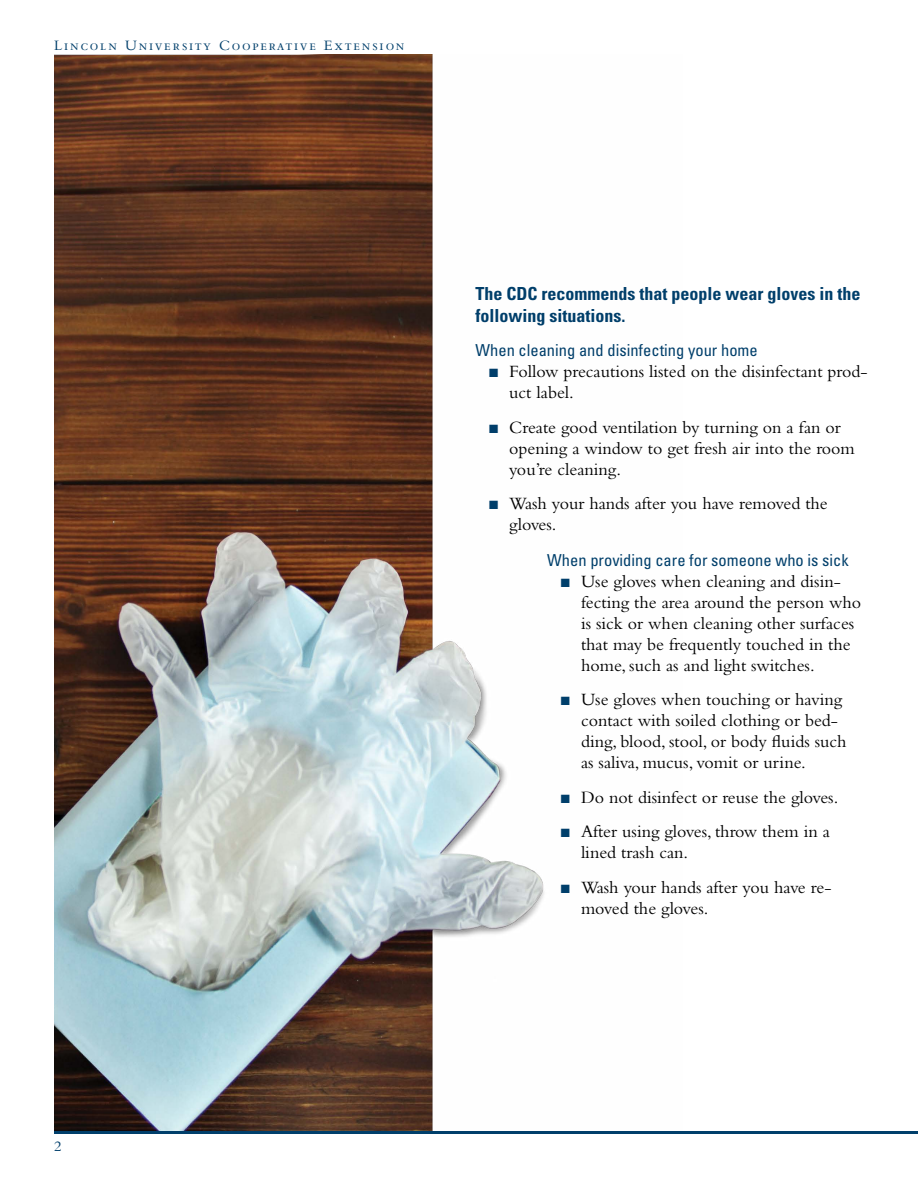
<style>
.page{position:relative;width:918px;height:1188px;background:#fff}
.page>*{position:absolute;margin:0;border:0;box-sizing:border-box;transform-origin:0 0}
.t1{font:18px/21px "Bembo Std";color:#000}
.t2{font:700 condensed 18px/21.6px "Univers LT Std";color:#003f6b}
.t3{font:condensed 16.5px "Univers LT Std";color:#003f6b}
.t4{font:15px "Bembo Std";letter-spacing:.11em;color:#003f6b}
.s1{color:#003f6b}
</style>
<div class="page">
<hr style="left:54px;top:1131px;width:864px;height:3px;background:#003f6b">
<img style="left:54px;top:54px;width:490px;height:1077px">
<p class="t4" style="left:54px;top:37px;width:352px">Lincoln University Cooperative Extension</p>
<p class="t4" style="left:54px;top:1137px;width:9px">2</p>
<p class="t2" style="left:476px;top:283px;width:386px">The CDC recommends that people wear gloves in the following situations.</p>
<p class="t3" style="left:476px;top:340px;width:284px">When cleaning and disinfecting your home</p>
<p class="t1" style="left:509px;top:361px;width:360px;text-indent:-20px"><span class="s1">■</span> Follow precautions listed on the disinfectant prod&shy;uct label.</p>
<p class="t1" style="left:509px;top:416px;width:347px;text-indent:-20px"><span class="s1">■</span> Create good ventilation by turning on a fan or opening a window to get fresh air into the room you’re cleaning.</p>
<p class="t1" style="left:509px;top:493px;width:320px;text-indent:-20px"><span class="s1">■</span> Wash your hands after you have removed the gloves.</p>
<p class="t3" style="left:547px;top:549px;width:303px">When providing care for someone who is sick</p>
<p class="t1" style="left:581px;top:570px;width:282px;text-indent:-20px"><span class="s1">■</span> Use gloves when cleaning and disin&shy;fecting the area around the person who is sick or when cleaning other surfaces that may be frequently touched in the home, such as and light switches.</p>
<p class="t1" style="left:581px;top:689px;width:267px;text-indent:-20px"><span class="s1">■</span> Use gloves when touching or having contact with soiled clothing or bed&shy;ding, blood, stool, or body fluids such as saliva, mucus, vomit or urine.</p>
<p class="t1" style="left:561px;top:786px;width:279px"><span class="s1">■</span> Do not disinfect or reuse the gloves.</p>
<p class="t1" style="left:581px;top:821px;width:251px;text-indent:-20px"><span class="s1">■</span> After using gloves, throw them in a lined trash can.</p>
<p class="t1" style="left:581px;top:876px;width:252px;text-indent:-20px"><span class="s1">■</span> Wash your hands after you have re&shy;moved the gloves.</p>
</div>
